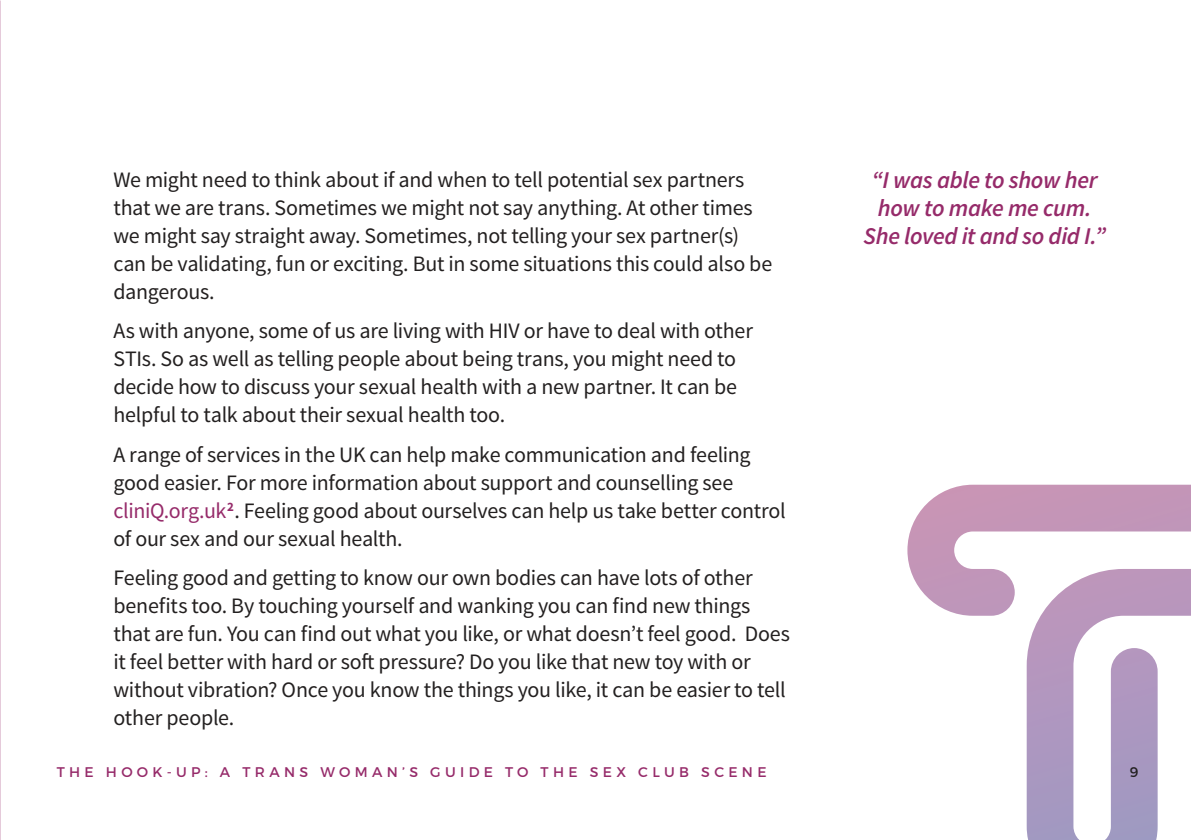
<style>
.page{position:relative;width:1191px;height:840px;background:#fff}
.page>*{position:absolute;margin:0;border:0;box-sizing:border-box;transform-origin:0 0}
.quote{font:italic 600 24px/28px "Source Sans Pro";letter-spacing:-.015em;color:#962b6a;text-align:center}
.Body{font:22px/28px "Source Sans Pro";letter-spacing:-.01em;color:#232020}
.t1{font:14px "Montserrat";letter-spacing:.31em;color:#962b6a}
.t2{font:14px "Montserrat";color:#232020}
.s1{color:#962b6a}
</style>
<div class="page">
<svg style="left:907px;top:484px;width:284px;height:355px"></svg>
<img style="left:0;top:0;width:1px;height:839px">
<p class="Body" style="left:113px;top:166px;width:660px">We might need to think about if and when to tell potential sex partners that we are trans. Sometimes we might not say anything. At other times we might say straight away. Sometimes, not telling your sex partner(s) can be validating, fun or exciting. But in some situations this could also be dangerous.</p>
<p class="Body" style="left:113px;top:317px;width:641px">As with anyone, some of us are living with HIV or have to deal with other STIs. So as well as telling people about being trans, you might need to decide how to discuss your sexual health with a new partner. It can be helpful to talk about their sexual health too.</p>
<p class="Body" style="left:113px;top:440px;width:674px">A range of services in the UK can help make communication and feeling good easier. For more information about support and counselling see <span class="s1">cliniQ.org.uk</span><sup>2</sup>. Feeling good about ourselves can help us take better control of our sex and our sexual health.</p>
<p class="Body" style="left:113px;top:564px;width:678px">Feeling good and getting to know our own bodies can have lots of other benefits too. By touching yourself and wanking you can find new things that are fun. You can find out what you like, or what doesn’t feel good. Does it feel better with hard or soft pressure? Do you like that new toy with or without vibration? Once you know the things you like, it can be easier to tell other people.</p>
<p class="quote" style="left:863px;top:166px;width:244px">“I was able to show her how to make me cum.<br>She loved it and so did I.”</p>
<p class="t1" style="left:57px;top:762px;width:711px">THE HOOK-UP: A TRANS WOMAN’S GUIDE TO THE SEX CLUB SCENE</p>
<p class="t2" style="left:1129px;top:762px;width:10px">9</p>
</div>
